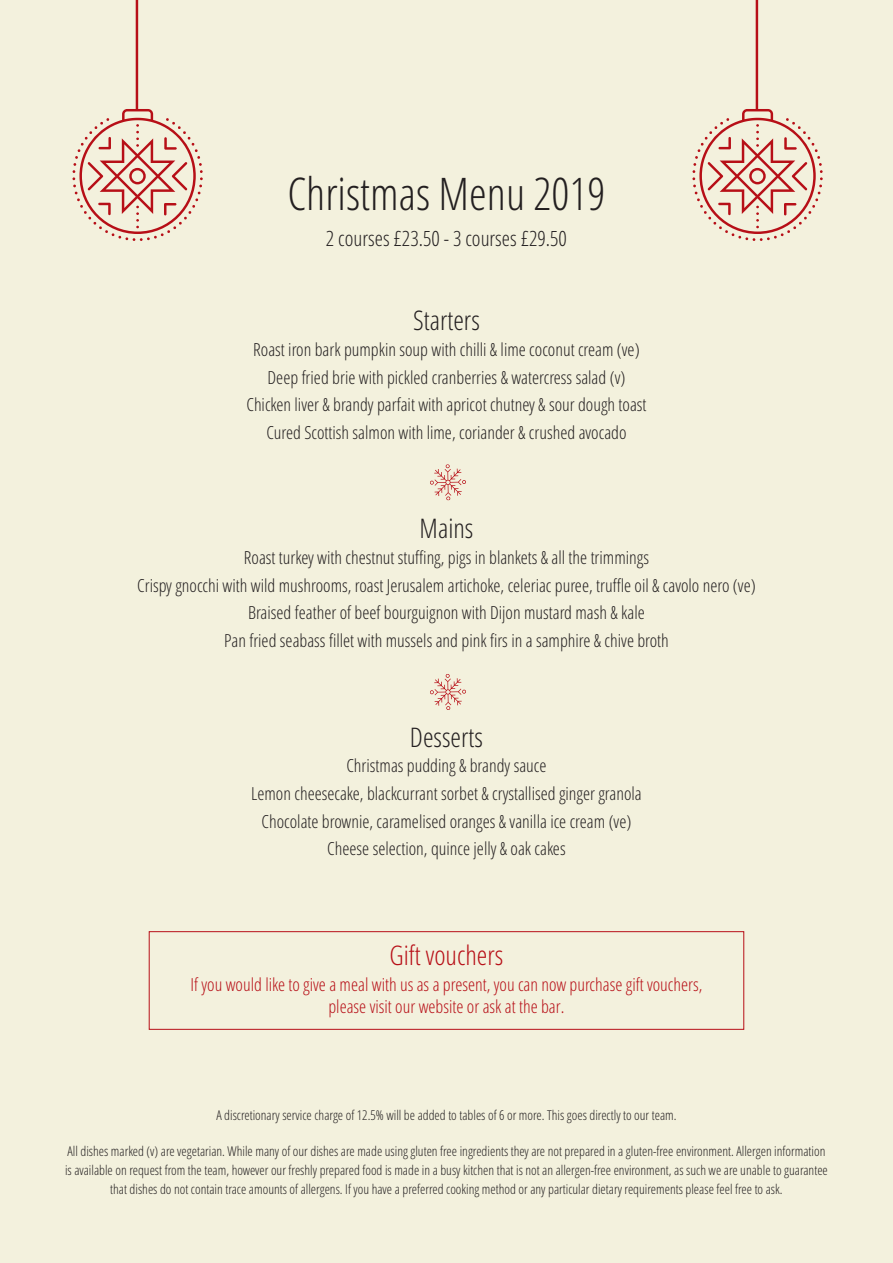
<style>
.page{position:relative;width:893px;height:1263px;background:#f3f1dd}
.page>*{position:absolute;margin:0;border:0;box-sizing:border-box;transform-origin:0 0}
.t1{font:300 condensed 45px "Open Sans";color:#231f20}
.t2{font:300 condensed 27px "Open Sans";color:#231f20}
.t3{font:300 condensed 27px "Open Sans";color:#b70f17}
.t4{font:300 condensed 21px "Open Sans";color:#231f20}
.t5{font:300 condensed 18px/27.6px "Open Sans";color:#231f20;text-align:center}
.t6{font:300 condensed 18px/21.8px "Open Sans";color:#b70f17;text-align:center}
.t7{font:300 condensed 13.5px/19.2px "Open Sans";color:#231f20;text-align:center}
</style>
<div class="page">
<svg style="left:72px;top:0;width:131px;height:241px"></svg>
<svg style="left:692px;top:0;width:131px;height:241px"></svg>
<svg style="left:430px;top:464px;width:36px;height:36px"></svg>
<svg style="left:430px;top:674px;width:36px;height:36px"></svg>
<div style="left:149px;top:931px;width:595px;height:99px;border:1px solid #b70f17"></div>
<h1 class="t1" style="left:287px;top:168px;width:320px">Christmas Menu 2019</h1>
<p class="t4" style="left:326px;top:227px;width:243px">2 courses £23.50 - 3 courses £29.50</p>
<h2 class="t2" style="left:413px;top:305px;width:68px">Starters</h2>
<p class="t5" style="left:246px;top:336px;width:402px">Roast iron bark pumpkin soup with chilli &amp; lime coconut cream (ve)<br>Deep fried brie with pickled cranberries &amp; watercress salad (v)<br>Chicken liver &amp; brandy parfait with apricot chutney &amp; sour dough toast Cured Scottish salmon with lime, coriander &amp; crushed avocado</p>
<h2 class="t2" style="left:420px;top:513px;width:55px">Mains</h2>
<p class="t5" style="left:137px;top:544px;width:620px">Roast turkey with chestnut stuffing, pigs in blankets &amp; all the trimmings<br>Crispy gnocchi with wild mushrooms, roast Jerusalem artichoke, celeriac puree, truffle oil &amp; cavolo nero (ve)<br>Braised feather of beef bourguignon with Dijon mustard mash &amp; kale<br>Pan fried seabass fillet with mussels and pink firs in a samphire &amp; chive broth</p>
<h2 class="t2" style="left:410px;top:721px;width:75px">Desserts</h2>
<p class="t5" style="left:251px;top:752px;width:392px">Christmas pudding &amp; brandy sauce<br>Lemon cheesecake, blackcurrant sorbet &amp; crystallised ginger granola Chocolate brownie, caramelised oranges &amp; vanilla ice cream (ve)<br>Cheese selection, quince jelly &amp; oak cakes</p>
<h2 class="t3" style="left:390px;top:940px;width:115px">Gift vouchers</h2>
<p class="t6" style="left:190px;top:974px;width:514px">If you would like to give a meal with us as a present, you can now purchase gift vouchers, please visit our website or ask at the bar.</p>
<p class="t7" style="left:216px;top:1106px;width:462px">A discretionary service charge of 12.5% will be added to tables of 6 or more. This goes directly to our team.</p>
<p class="t7" style="left:65px;top:1141px;width:764px">All dishes marked (v) are vegetarian. While many of our dishes are made using gluten free ingredients they are not prepared in a gluten-free environment. Allergen information is available on request from the team, however our freshly prepared food is made in a busy kitchen that is not an allergen-free environment, as such we are unable to guarantee that dishes do not contain trace amounts of allergens. If you have a preferred cooking method or any particular dietary requirements please feel free to ask.</p>
</div>
